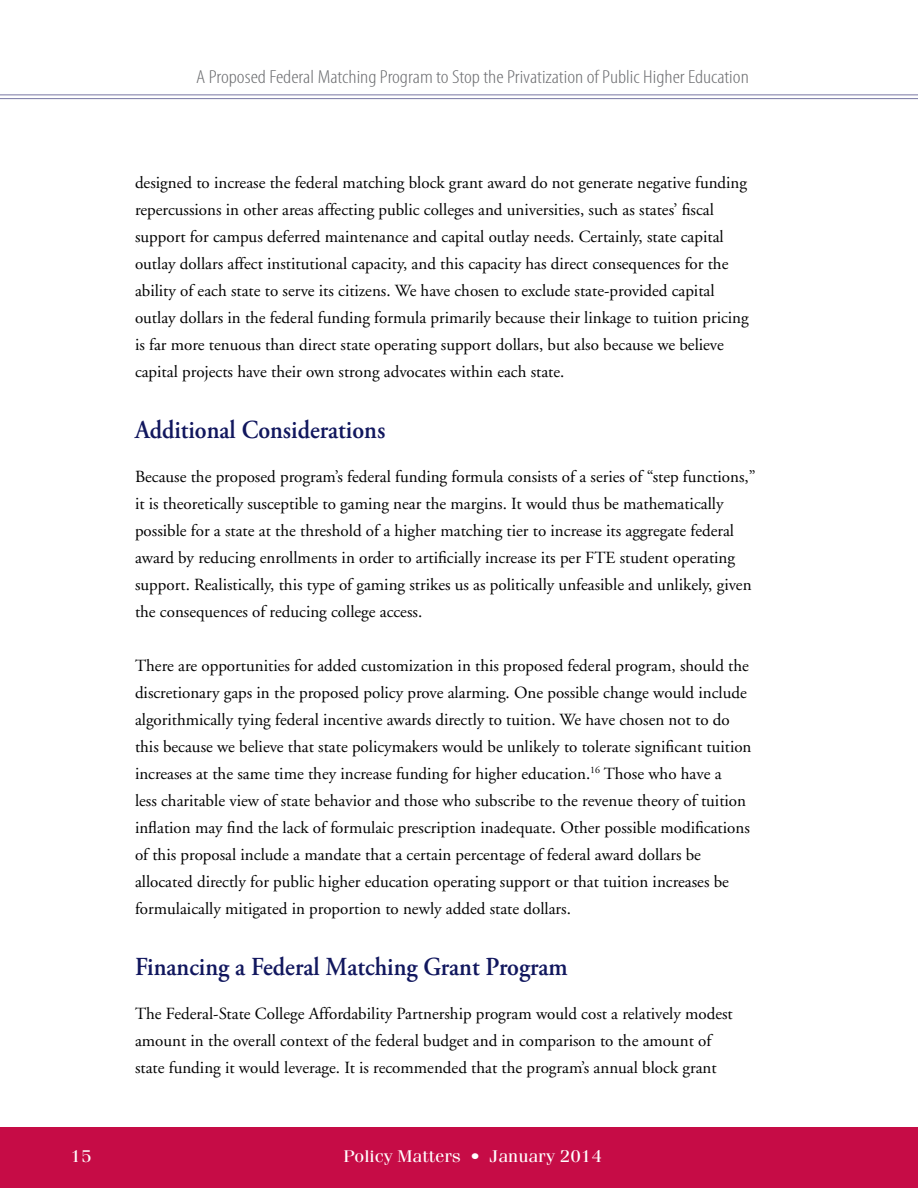
<style>
.page{position:relative;width:918px;height:1188px;background:#fff}
.page>*{position:absolute;margin:0;border:0;box-sizing:border-box;transform-origin:0 0}
.t1{font:600 25.95px "Adobe Garamond Pro";color:#11175e;scale:.93 1}
.t2{font:300 condensed 18.9px "Myriad Pro";color:#6d6e71;scale:1.17 1}
.t3{font:16.95px/27px "Adobe Garamond";color:#000}
.t4{font:16.95px "Fenice";color:#fff;scale:1.12 1}
</style>
<div class="page">
<div style="left:0;top:1127px;width:918px;height:61px;background:#c60c46"></div>
<hr style="left:0;top:94px;width:918px;height:1px;background:#7877a4">
<hr style="left:0;top:98px;width:918px;height:1px;background:#7877a4">
<p class="t4" style="left:70px;top:1146px;width:20px">15</p>
<p class="t2" style="left:196px;top:67px;width:474px">A Proposed Federal Matching Program to Stop the Privatization of Public Higher Education</p>
<p class="t3" style="left:135px;top:169px;width:615px">designed to increase the federal matching block grant award do not generate negative funding repercussions in other areas affecting public colleges and universities, such as states’ fiscal support for campus deferred maintenance and capital outlay needs. Certainly, state capital outlay dollars affect institutional capacity, and this capacity has direct consequences for the ability of each state to serve its citizens. We have chosen to exclude state-provided capital outlay dollars in the federal funding formula primarily because their linkage to tuition pricing is far more tenuous than direct state operating support dollars, but also because we believe capital projects have their own strong advocates within each state.</p>
<h1 class="t1" style="left:135px;top:415px;width:271px">Additional Considerations</h1>
<p class="t3" style="left:135px;top:463px;width:622px">Because the proposed program’s federal funding formula consists of a series of “step functions,” it is theoretically susceptible to gaming near the margins. It would thus be mathematically possible for a state at the threshold of a higher matching tier to increase its aggregate federal award by reducing enrollments in order to artificially increase its per FTE student operating support. Realistically, this type of gaming strikes us as politically unfeasible and unlikely, given the consequences of reducing college access.</p>
<p class="t3" style="left:135px;top:652px;width:618px">There are opportunities for added customization in this proposed federal program, should the discretionary gaps in the proposed policy prove alarming. One possible change would include algorithmically tying federal incentive awards directly to tuition. We have chosen not to do this because we believe that state policymakers would be unlikely to tolerate significant tuition increases at the same time they increase funding for higher education.<sup>16</sup> Those who have a<br>less charitable view of state behavior and those who subscribe to the revenue theory of tuition inflation may find the lack of formulaic prescription inadequate. Other possible modifications of this proposal include a mandate that a certain percentage of federal award dollars be allocated directly for public higher education operating support or that tuition increases be formulaically mitigated in proportion to newly added state dollars.</p>
<h1 class="t1" style="left:135px;top:952px;width:467px">Financing a Federal Matching Grant Program</h1>
<p class="t3" style="left:135px;top:1000px;width:599px">The Federal-State College Affordability Partnership program would cost a relatively modest amount in the overall context of the federal budget and in comparison to the amount of state funding it would leverage. It is recommended that the program’s annual block grant</p>
<p class="t4" style="left:343px;top:1146px;width:233px">Policy Matters • January 2014</p>
</div>
